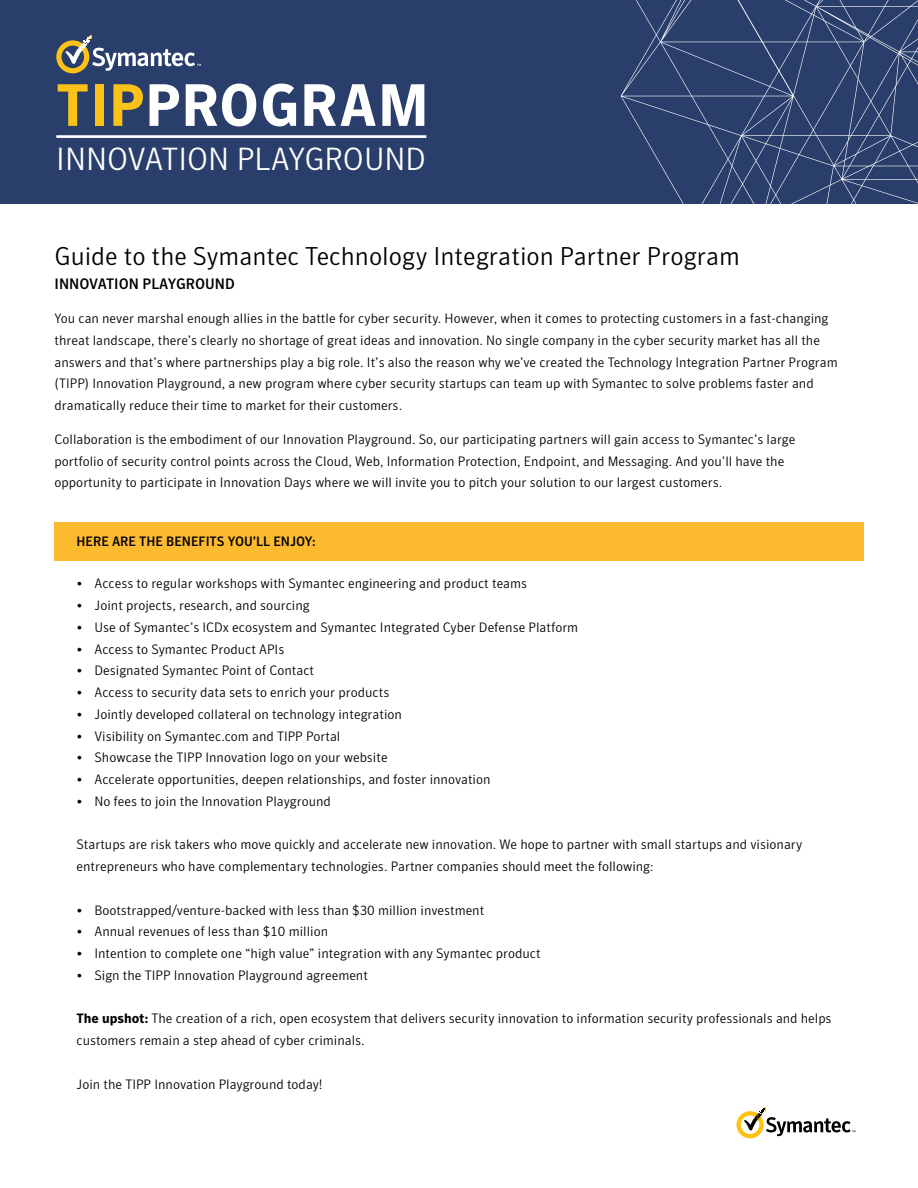
<style>
.page{position:relative;width:918px;height:1188px;background:#fff}
.page>*{position:absolute;margin:0;border:0;box-sizing:border-box;transform-origin:0 0}
.Heading_1{font:300 31.8px "Symantec Sans";color:#fff}
.Heading_1-2{font:300 25.5px "Symantec Sans";color:#000}
.Heading_1-3{font:500 15px "Symantec Sans";color:#000}
.t1{font:300 13.5px/21.8px "Symantec Sans";color:#000}
.Header_2{font:500 13.5px "Symantec Sans";color:#000}
.s1{font-weight:700}
</style>
<div class="page">
<svg style="left:737px;top:1107px;width:118px;height:31px"></svg>
<div style="left:0;top:0;width:918px;height:204px;background:#2a3e6b"></div>
<div style="left:54px;top:522px;width:810px;height:39px;background:#fcba2e"></div>
<svg style="left:58px;top:84px;width:30px;height:42px"></svg>
<div style="left:95px;top:84px;width:9px;height:42px;background:#fcc217"></div>
<svg style="left:113px;top:84px;width:30px;height:42px"></svg>
<svg style="left:150px;top:84px;width:29px;height:42px"></svg>
<svg style="left:186px;top:84px;width:70px;height:42px"></svg>
<svg style="left:263px;top:84px;width:33px;height:42px"></svg>
<svg style="left:304px;top:84px;width:72px;height:42px"></svg>
<svg style="left:382px;top:84px;width:42px;height:42px"></svg>
<svg style="left:56px;top:35px;width:145px;height:38px"></svg>
<hr style="left:56px;top:135px;width:370px;height:3px;background:#fff">
<svg style="left:620px;top:0;width:298px;height:204px"></svg>
<p class="Heading_1" style="left:56px;top:140px;width:371px">INNOVATION PLAYGROUND</p>
<p class="Heading_1-2" style="left:55px;top:242px;width:687px">Guide to the Symantec Technology Integration Partner Program</p>
<p class="Heading_1-3" style="left:55px;top:275px;width:182px">INNOVATION PLAYGROUND</p>
<p class="t1" style="left:55px;top:308px;width:785px">You can never marshal enough allies in the battle for cyber security. However, when it comes to protecting customers in a fast-changing threat landscape, there’s clearly no shortage of great ideas and innovation. No single company in the cyber security market has all the answers and that’s where partnerships play a big role. It’s also the reason why we’ve created the Technology Integration Partner Program (TIPP) Innovation Playground, a new program where cyber security startups can team up with Symantec to solve problems faster and dramatically reduce their time to market for their customers.</p>
<p class="t1" style="left:55px;top:428px;width:742px">Collaboration is the embodiment of our Innovation Playground. So, our participating partners will gain access to Symantec’s large portfolio of security control points across the Cloud, Web, Information Protection, Endpoint, and Messaging. And you’ll have the opportunity to participate in Innovation Days where we will invite you to pitch your solution to our largest customers.</p>
<p class="Header_2" style="left:76px;top:533px;width:241px">HERE ARE THE BENEFITS YOU’LL ENJOY:</p>
<p class="t1" style="left:76px;top:573px;width:452px">• Access to regular workshops with Symantec engineering and product teams</p>
<p class="t1" style="left:76px;top:595px;width:235px">• Joint projects, research, and sourcing</p>
<p class="t1" style="left:76px;top:616px;width:503px">• Use of Symantec’s ICDx ecosystem and Symantec Integrated Cyber Defense Platform</p>
<p class="t1" style="left:76px;top:638px;width:209px">• Access to Symantec Product APIs</p>
<p class="t1" style="left:76px;top:660px;width:239px">• Designated Symantec Point of Contact</p>
<p class="t1" style="left:76px;top:682px;width:314px">• Access to security data sets to enrich your products</p>
<p class="t1" style="left:76px;top:703px;width:327px">• Jointly developed collateral on technology integration</p>
<p class="t1" style="left:76px;top:725px;width:265px">• Visibility on Symantec.com and TIPP Portal</p>
<p class="t1" style="left:76px;top:747px;width:313px">• Showcase the TIPP Innovation logo on your website</p>
<p class="t1" style="left:76px;top:769px;width:416px">• Accelerate opportunities, deepen relationships, and foster innovation</p>
<p class="t1" style="left:76px;top:790px;width:256px">• No fees to join the Innovation Playground</p>
<p class="t1" style="left:76px;top:834px;width:727px">Startups are risk takers who move quickly and accelerate new innovation. We hope to partner with small startups and visionary entrepreneurs who have complementary technologies. Partner companies should meet the following:</p>
<p class="t1" style="left:76px;top:899px;width:409px">• Bootstrapped/venture-backed with less than $30 million investment</p>
<p class="t1" style="left:76px;top:921px;width:253px">• Annual revenues of less than $10 million</p>
<p class="t1" style="left:76px;top:943px;width:466px">• Intention to complete one “high value” integration with any Symantec product</p>
<p class="t1" style="left:76px;top:964px;width:293px">• Sign the TIPP Innovation Playground agreement</p>
<p class="t1" style="left:76px;top:1008px;width:757px"><span class="s1">The upshot:</span> The creation of a rich, open ecosystem that delivers security innovation to information security professionals and helps customers remain a step ahead of cyber criminals.</p>
<p class="t1" style="left:76px;top:1073px;width:248px">Join the TIPP Innovation Playground today!</p>
</div>
